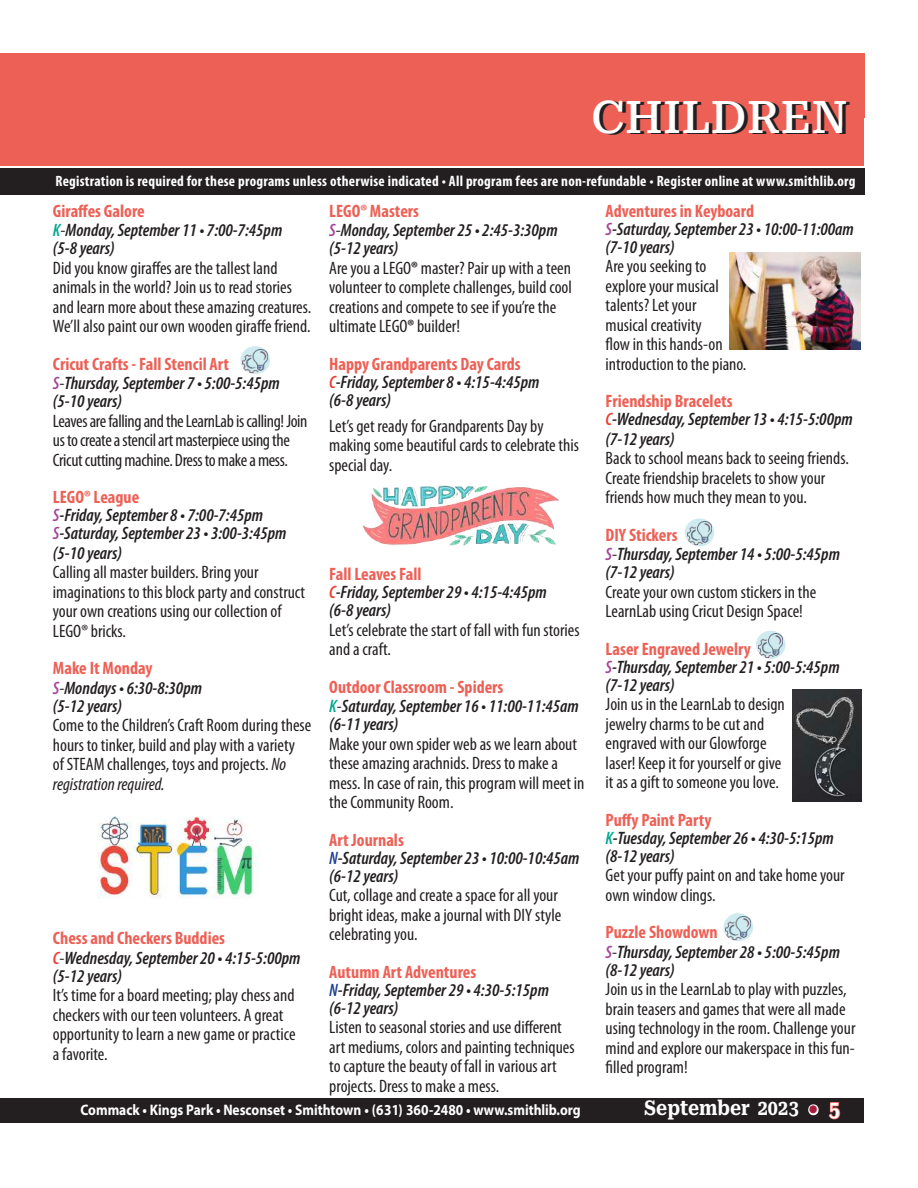
<style>
.page{position:relative;width:918px;height:1188px;background:#fff}
.page>*{position:absolute;margin:0;border:0;box-sizing:border-box;transform-origin:0 0}
.t1{font:500 45px "Roboto Serif";color:#231f20}
.t2{font:700 20.4px "Roboto Serif";color:#fff;scale:.88 1}
.t3{font:condensed 18px/19.5px "Myriad Pro";color:#231f20}
.t4{font:italic 600 condensed 18px/18.8px "Myriad Pro";color:#231f20}
.t5{font:condensed 18px/19.5px "Myriad Pro";letter-spacing:-.02em;color:#231f20}
.t6{font:700 15.3px "Myriad Pro";color:#fff;scale:.88 1}
.t7{font:700 condensed 15px "Myriad Pro";letter-spacing:.015em;color:#fff}
.s1{font-weight:700;font-style:normal;color:#ed6056}
.s2{color:#00a78f}
.s3{font-weight:400;font-style:normal}
.s4{color:#a54499}
.s5{font-style:italic}
.s6{color:#ee3e34}
.s7{font-weight:700;color:#ed6056}
.s8{font-weight:600;font-style:italic;color:#a54499}
.s9{font-weight:600;font-style:italic}
.s10{font-weight:700}
.s11{color:#1b3f94}
.s12{font-size:25.5px}
.s13{font-size:22.05px;color:#ed6056}
</style>
<div class="page">
<img style="left:97px;top:816px;width:160px;height:83px">
<div style="left:0;top:1098px;width:864px;height:24px;background:#231f20"></div>
<div style="left:0;top:168px;width:865px;height:27px;background:#231f20"></div>
<div style="left:0;top:54px;width:864px;height:111px;background:#ed6056"></div>
<img style="left:363px;top:485px;width:197px;height:61px">
<img style="left:730px;top:253px;width:130px;height:97px">
<img style="left:793px;top:689px;width:69px;height:112px">
<div style="left:685px;top:518px;width:29px;height:28px;background:#cfebef;border-radius:50%"></div>
<img style="left:687px;top:521px;width:25px;height:24px">
<svg style="left:240px;top:346px;width:30px;height:28px"></svg>
<img style="left:243px;top:349px;width:24px;height:24px">
<svg style="left:756px;top:631px;width:30px;height:28px"></svg>
<img style="left:758px;top:634px;width:25px;height:23px">
<svg style="left:724px;top:913px;width:29px;height:28px"></svg>
<img style="left:726px;top:916px;width:25px;height:24px">
<h1 class="t1" style="left:595px;top:82px;width:258px">CHILDREN</h1>
<p class="t7" style="left:56px;top:172px;width:801px">Registration is required for these programs unless otherwise indicated • All program fees are non-refundable • Register online at www.smithlib.org</p>
<p class="t4" style="left:53px;top:201px;width:231px"><span class="s1">Giraffes Galore<br></span><span class="s2">K</span><span class="s3">-</span>Monday, September 11 • 7:00-7:45pm (5-8 years)</p>
<p class="t3" style="left:53px;top:258px;width:260px">Did you know giraffes are the tallest land animals in the world? Join us to read stories and learn more about these amazing creatures.<br>We’ll also paint our own wooden giraffe friend.</p>
<p class="t4" style="left:53px;top:354px;width:228px"><span class="s1">Cricut Crafts - Fall Stencil Art<br></span><span class="s4">S</span><span class="s3">-</span>Thursday, September 7 • 5:00-5:45pm (5-10 years)</p>
<p class="t5" style="left:53px;top:411px;width:256px">Leaves are falling and the LearnLab is calling! Join us to create a stencil art masterpiece using the<br>Cricut cutting machine. Dress to make a mess.</p>
<p class="t4" style="left:53px;top:488px;width:235px"><span class="s1">LEGO® League<br></span><span class="s4">S</span>-Friday, September 8 • 7:00-7:45pm<br><span class="s4">S</span>-Saturday, September 23 • 3:00-3:45pm (5-10 years)</p>
<p class="t3" style="left:53px;top:562px;width:254px">Calling all master builders. Bring your imaginations to this block party and construct your own creations using our collection of LEGO® bricks.</p>
<p class="t4" style="left:53px;top:658px;width:151px"><span class="s1">Make It Monday<br></span><span class="s4">S</span><span class="s3">-</span>Mondays • 6:30-8:30pm (5-12 years)</p>
<p class="t3" style="left:53px;top:715px;width:260px">Come to the Children’s Craft Room during these hours to tinker, build and play with a variety<br>of STEAM challenges, toys and projects. <span class="s5">No registration required.</span></p>
<p class="t4" style="left:53px;top:928px;width:249px"><span class="s1">Chess and Checkers Buddies<br></span><span class="s6">C</span><span class="s3">-</span>Wednesday, September 20 • 4:15-5:00pm (5-12 years)</p>
<p class="t3" style="left:53px;top:985px;width:244px">It’s time for a board meeting; play chess and checkers with our teen volunteers. A great opportunity to learn a new game or practice a favorite.</p>
<p class="t3" style="left:329px;top:201px;width:244px"><span class="s7">LEGO® Masters<br></span><span class="s8">S</span>-<span class="s9">Monday, September 25 • 2:45-3:30pm (5-12 years)<br></span>Are you a LEGO<span class="s10">®</span> master? Pair up with a teen volunteer to complete challenges, build cool creations and compete to see if you’re the ultimate LEGO<span class="s10">®</span> builder!</p>
<p class="t4" style="left:329px;top:354px;width:212px;line-height:18px"><span class="s1">Happy Grandparents Day Cards<br></span><span class="s6">C</span>-Friday, September 8 • 4:15-4:45pm (6-8 years)</p>
<p class="t3" style="left:329px;top:416px;width:251px">Let’s get ready for Grandparents Day by making some beautiful cards to celebrate this special day.</p>
<p class="t4" style="left:329px;top:565px;width:219px;line-height:18px"><span class="s1">Fall Leaves Fall<br></span><span class="s6">C</span>-Friday, September 29 • 4:15-4:45pm (6-8 years)</p>
<p class="t3" style="left:329px;top:620px;width:252px">Let’s celebrate the start of fall with fun stories and a craft.</p>
<p class="t4" style="left:329px;top:677px;width:251px"><span class="s1">Outdoor Classroom - Spiders<br></span><span class="s2">K</span><span class="s3">-</span>Saturday, September 16 • 11:00-11:45am (6-11 years)</p>
<p class="t3" style="left:329px;top:734px;width:257px">Make your own spider web as we learn about these amazing arachnids. Dress to make a mess. In case of rain, this program will meet in the Community Room.</p>
<p class="t4" style="left:329px;top:831px;width:252px;line-height:18px"><span class="s1">Art Journals<br></span><span class="s11">N</span>-Saturday, September 23 • 10:00-10:45am (6-12 years)</p>
<p class="t3" style="left:329px;top:885px;width:234px">Cut, collage and create a space for all your bright ideas, make a journal with DIY style celebrating you.</p>
<p class="t4" style="left:329px;top:963px;width:221px;line-height:18px"><span class="s1">Autumn Art Adventures<br></span><span class="s11">N</span>-Friday, September 29 • 4:30-5:15pm (6-12 years)</p>
<p class="t3" style="left:329px;top:1017px;width:247px">Listen to seasonal stories and use different art mediums, colors and painting techniques to capture the beauty of fall in various art projects. Dress to make a mess.</p>
<p class="t4" style="left:606px;top:201px;width:250px;line-height:18px"><span class="s1">Adventures in Keyboard<br></span><span class="s4">S</span>-Saturday, September 23 • 10:00-11:00am (7-10 years)</p>
<p class="t3" style="left:606px;top:256px;width:142px">Are you seeking to explore your musical talents? Let your<br>musical creativity<br>flow in this hands-on introduction to the piano.</p>
<p class="t4" style="left:606px;top:391px;width:249px"><span class="s1">Friendship Bracelets<br></span><span class="s6">C</span>-Wednesday, September 13 • 4:15-5:00pm (7-12 years)</p>
<p class="t3" style="left:606px;top:448px;width:245px">Back to school means back to seeing friends.<br>Create friendship bracelets to show your friends how much they mean to you.</p>
<p class="t4" style="left:606px;top:525px;width:236px"><span class="s1">DIY Stickers<br></span><span class="s4">S</span><span class="s3">-</span>Thursday, September 14 • 5:00-5:45pm (7-12 years)</p>
<p class="t3" style="left:606px;top:582px;width:212px">Create your own custom stickers in the<br>LearnLab using Cricut Design Space!</p>
<p class="t4" style="left:606px;top:639px;width:235px;line-height:18px"><span class="s1">Laser Engraved Jewelry<br></span><span class="s4">S</span>-Thursday, September 21 • 5:00-5:45pm (7-12 years)</p>
<p class="t3" style="left:606px;top:694px;width:181px">Join us in the LearnLab to design jewelry charms to be cut and engraved with our Glowforge laser! Keep it for yourself or give it as a gift to someone you love.</p>
<p class="t4" style="left:606px;top:810px;width:230px;line-height:18px"><span class="s1">Puffy Paint Party<br></span><span class="s2">K</span>-Tuesday, September 26 • 4:30-5:15pm (8-12 years)</p>
<p class="t3" style="left:606px;top:865px;width:241px">Get your puffy paint on and take home your own window clings.</p>
<p class="t4" style="left:606px;top:922px;width:236px"><span class="s1">Puzzle Showdown<br></span><span class="s4">S</span><span class="s3">-</span>Thursday, September 28 • 5:00-5:45pm (8-12 years)</p>
<p class="t3" style="left:606px;top:979px;width:251px">Join us in the LearnLab to play with puzzles, brain teasers and games that were all made using technology in the room. Challenge your mind and explore our makerspace in this fun&shy;filled program!</p>
<p class="t6" style="left:81px;top:1100px;width:570px">Commack • Kings Park • Nesconset • Smithtown • (631) 360-2480 • www.smithlib.org</p>
<p class="t2" style="left:644px;top:1092px;width:224px">September 2023 <span class="s12">•</span> <span class="s13">5</span></p>
</div>
